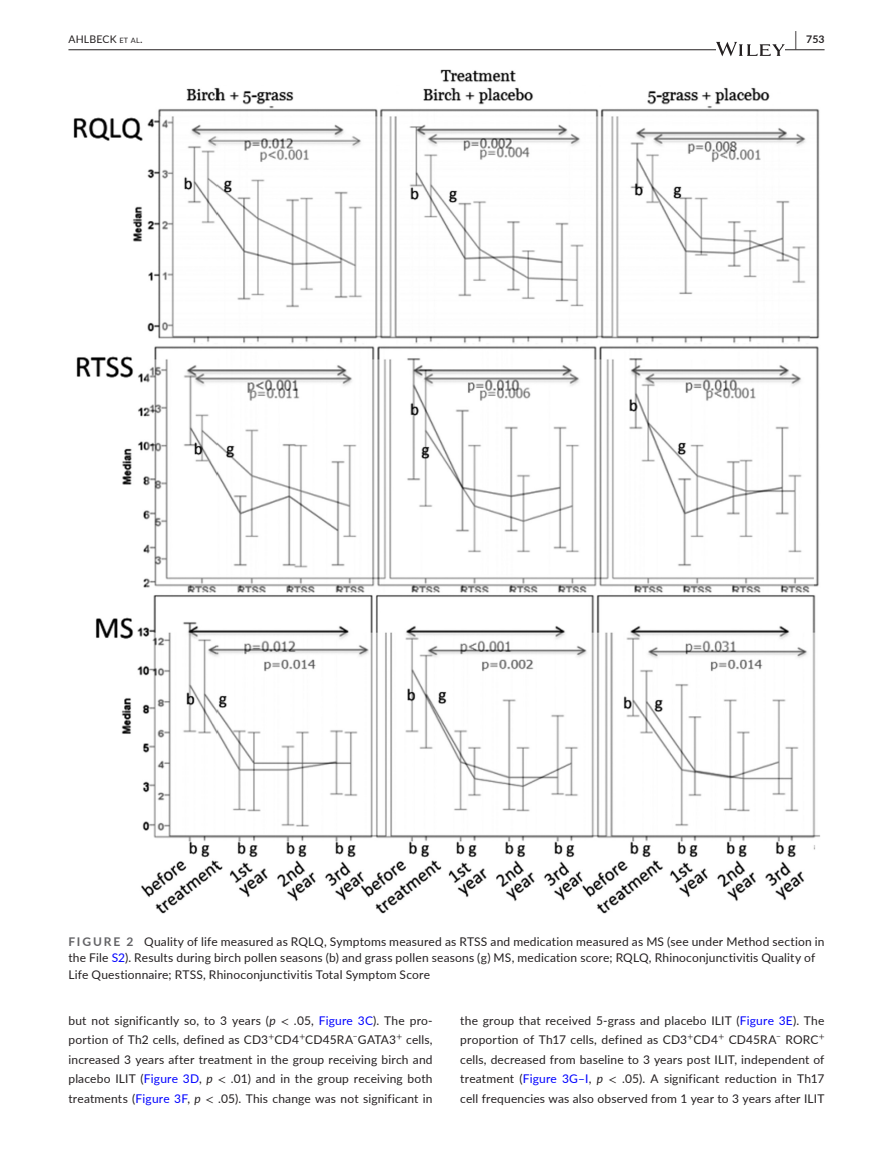
<style>
.page{position:relative;width:893px;height:1174px;background:#fff}
.page>*{position:absolute;margin:0;border:0;box-sizing:border-box;transform-origin:0 0}
.t1{font:12px/19.5px "Lato";letter-spacing:.015em;color:#231f20;text-align:justify}
.t2{font:10.5px "Lato";letter-spacing:.015em;color:#231f20}
.t3{font:700 10.5px "Lato";color:#231f20}
.s1{font-size:7.35px}
.s2{font-size:19.5px}
.s3{font-weight:700;color:#636366}
.s4{color:#00f}
.s5{font-style:italic}
.s6{font-family:"STIX"}
</style>
<div class="page">
<hr style="left:68px;top:49px;width:756px;height:1px;background:#231f20">
<svg style="left:716px;top:42px;width:69px;height:14px"></svg>
<img style="left:73px;top:69px;width:747px;height:844px">
<p class="t2" style="left:68px;top:31px;width:76px">AHLBECK <span class="s1">et al</span>.</p>
<p class="t3" style="left:795px;top:31px;width:31px"><span class="s2">|</span> 753</p>
<p class="t1" style="left:68px;top:932px;width:757px;line-height:16.5px;text-align:left"><span class="s3">FIGURE 2</span> Quality of life measured as RQLQ, Symptoms measured as RTSS and medication measured as MS (see under Method section in the File <span class="s4">S2</span>). Results during birch pollen seasons (b) and grass pollen seasons (g) MS, medication score; RQLQ, Rhinoconjunctivitis Quality of<br>Life Questionnaire; RTSS, Rhinoconjunctivitis Total Symptom Score</p>
<p class="t1" style="left:68px;top:1010px;width:366px">but not significantly so, to 3 years (<span class="s5">p</span> <span class="s6">&lt;</span> .05, <span class="s4">Figure 3C</span>). The pro&shy;portion of Th2 cells, defined as CD3<sup>+</sup>CD4<sup>+</sup>CD45RA<sup>−</sup>GATA3<sup>+</sup> cells, increased 3 years after treatment in the group receiving birch and placebo ILIT (<span class="s4">Figure 3D</span>, <span class="s5">p</span> <span class="s6">&lt;</span> .01) and in the group receiving both treatments (<span class="s4">Figure 3F</span>, <span class="s5">p</span> <span class="s6">&lt;</span> .05). This change was not significant in</p>
<p class="t1" style="left:460px;top:1010px;width:366px">the group that received 5-grass and placebo ILIT (<span class="s4">Figure 3E</span>). The proportion of Th17 cells, defined as CD3<sup>+</sup>CD4<sup>+</sup> CD45RA<sup>−</sup> RORC<sup>+ </sup>cells, decreased from baseline to 3 years post ILIT, independent of treatment (<span class="s4">Figure 3G–I</span>, <span class="s5">p</span> <span class="s6">&lt;</span> .05). A significant reduction in Th17 cell frequencies was also observed from 1 year to 3 years after ILIT</p>
</div>
